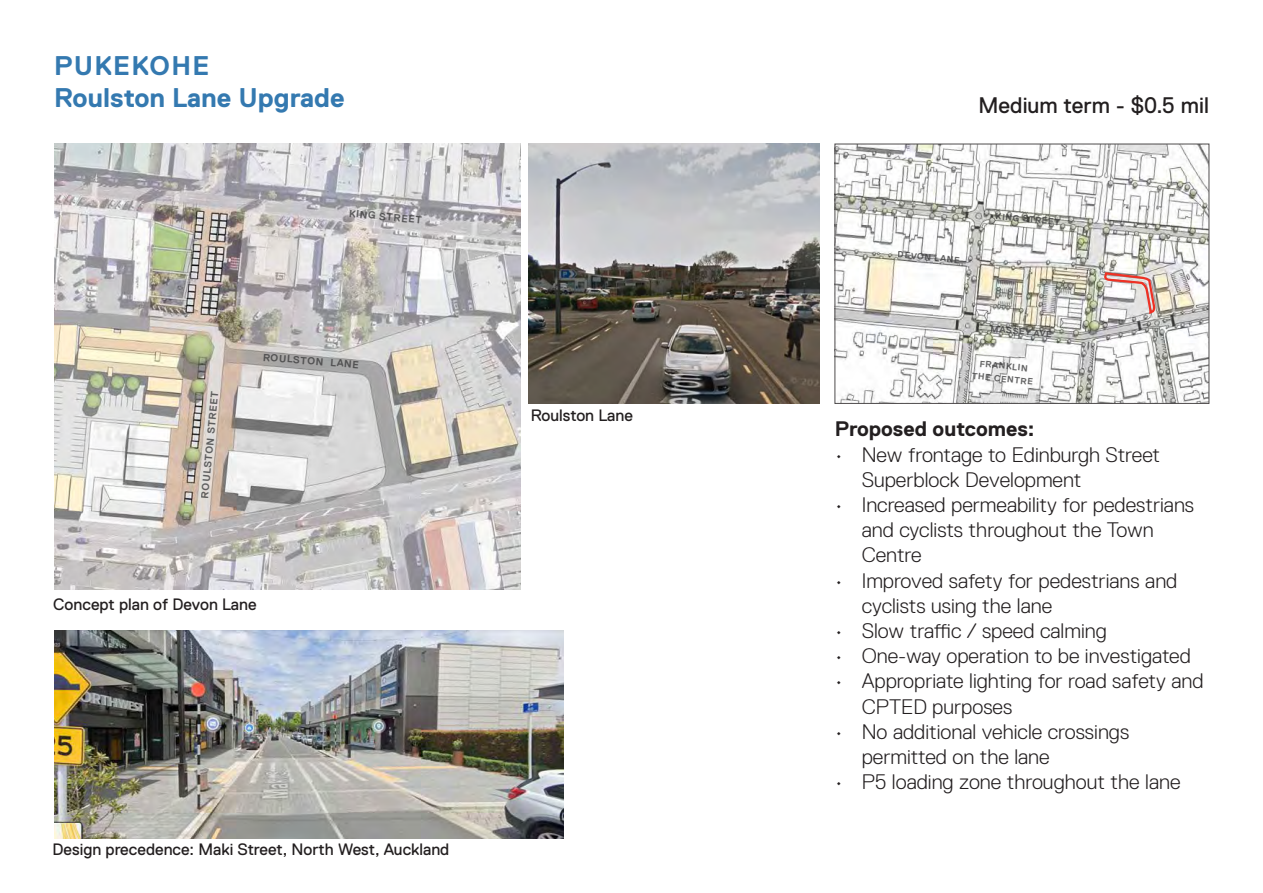
<style>
.page{position:relative;width:1263px;height:893px;background:#fff}
.page>*{position:absolute;margin:0;border:0;box-sizing:border-box;transform-origin:0 0}
.Title_Headings_Blue{font:700 27px "Replica Pro";color:#3479b0}
.Title_Headings_Blue-2{font:700 27px "Replica Pro";letter-spacing:.05em;color:#3479b0}
.t1{font:22.5px "Replica Pro";color:#231f20}
.t2{font:300 21px/25.2px "Replica Pro";color:#231f20}
.t3{font:700 21px "Replica Pro";color:#231f20}
.Body_Text__Black_11p{font:16.5px "Replica Pro";color:#231f20}
.t4{font:700 10.35px "Replica Pro";color:#3e3e3f}
.t5{font:700 9px/13px "Replica Pro";color:#3e3e3f;text-align:center}
</style>
<div class="page">
<img style="left:54px;top:144px;width:467px;height:445px">
<img style="left:837px;top:146px;width:370px;height:256px">
<div style="left:835px;top:144px;width:374px;height:260px;border:1px solid #231f20"></div>
<svg style="left:1102px;top:271px;width:55px;height:45px"></svg>
<img style="left:54px;top:630px;width:509px;height:209px">
<img style="left:529px;top:144px;width:290px;height:260px">
<p class="Title_Headings_Blue-2" style="left:54px;top:51px;width:157px">PUKEKOHE</p>
<p class="Title_Headings_Blue" style="left:54px;top:83px;width:292px">Roulston Lane Upgrade</p>
<p class="t4" style="left:350px;top:207px;width:75px;rotate:6deg">KING STREET</p>
<p class="t4" style="left:199px;top:498px;width:109px;rotate:-84deg">ROULSTON STREET</p>
<p class="t4" style="left:263px;top:352px;width:98px;rotate:4deg">ROULSTON LANE</p>
<p class="Body_Text__Black_11p" style="left:53px;top:595px;width:205px">Concept plan of Devon Lane</p>
<p class="Body_Text__Black_11p" style="left:531px;top:406px;width:104px">Roulston Lane</p>
<p class="Body_Text__Black_11p" style="left:52px;top:840px;width:398px">Design precedence: Maki Street, North West, Auckland</p>
<p class="t1" style="left:978px;top:93px;width:232px">Medium term - $0.5 mil</p>
<p class="t5" style="left:899px;top:248px;width:63px;rotate:6deg">DEVON LANE</p>
<p class="t5" style="left:997px;top:209px;width:66px;rotate:6deg">KING STREET</p>
<p class="t5" style="left:992px;top:322px;width:62px;rotate:6deg">MASSEY AVE</p>
<p class="t5" style="left:974px;top:356px;width:63px;rotate:6deg">FRANKLIN<br>THE CENTRE</p>
<p class="t3" style="left:835px;top:417px;width:201px">Proposed outcomes:</p>
<p class="t2" style="left:862px;top:442px;width:300px;text-indent:-27px">• New frontage to Edinburgh Street<br>Superblock Development</p>
<p class="t2" style="left:862px;top:492px;width:334px;text-indent:-27px">• Increased permeability for pedestrians and cyclists throughout the Town<br>Centre</p>
<p class="t2" style="left:862px;top:568px;width:317px;text-indent:-27px">• Improved safety for pedestrians and cyclists using the lane</p>
<p class="t2" style="left:835px;top:618px;width:274px">• Slow traffic / speed calming</p>
<p class="t2" style="left:835px;top:643px;width:358px">• One-way operation to be investigated</p>
<p class="t2" style="left:862px;top:669px;width:343px;text-indent:-27px">• Appropriate lighting for road safety and<br>CPTED purposes</p>
<p class="t2" style="left:862px;top:719px;width:269px;text-indent:-27px">• No additional vehicle crossings permitted on the lane</p>
<p class="t2" style="left:835px;top:769px;width:347px">• P5 loading zone throughout the lane</p>
</div>
